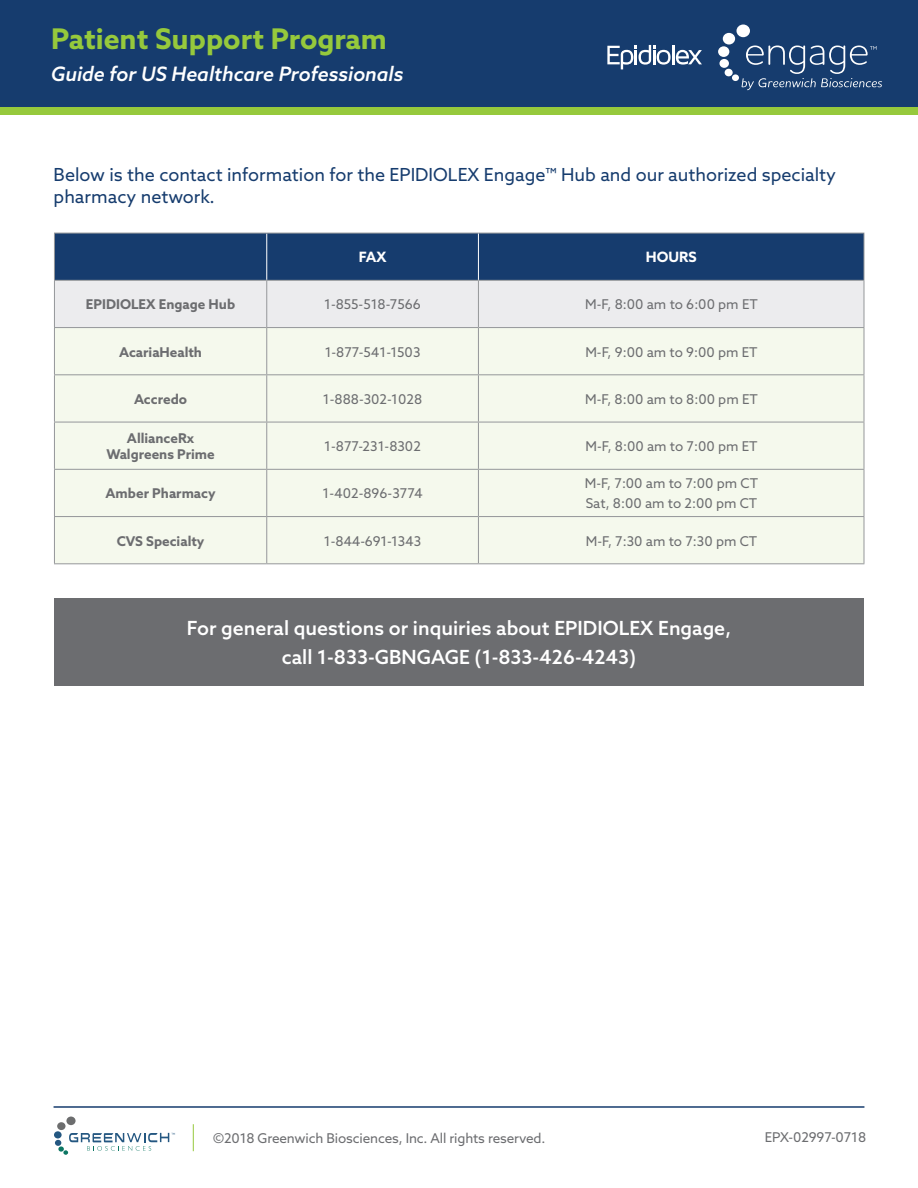
<style>
.page{position:relative;width:918px;height:1188px;background:#fff}
.page>*{position:absolute;margin:0;border:0;box-sizing:border-box;transform-origin:0 0}
.t1{font:700 28.5px "Azo Sans";color:#96c93c}
.t2{font:italic 500 19.8px "Azo Sans";color:#fff}
.t3{font:500 19.5px/28.5px "Azo Sans";color:#fff;text-align:center}
.t4{font:18px/21.6px "Azo Sans";color:#163c6e}
.t5{font:700 14.25px "Azo Sans";color:#fff}
.t6{font:13.5px/20.1px "Azo Sans";color:#6c6d70}
.t7{font:700 13.5px/16.2px "Azo Sans";color:#6c6d70;text-align:center}
</style>
<div class="page">
<div style="left:0;top:0;width:918px;height:108px;background:#163c6e"></div>
<div style="left:0;top:107px;width:918px;height:8px;background:#96c93c"></div>
<svg style="left:607px;top:45px;width:95px;height:24px"></svg>
<div style="left:732px;top:74px;width:7px;height:7px;background:#fff;border-radius:50%"></div>
<div style="left:725px;top:69px;width:8px;height:7px;background:#fff;border-radius:50%"></div>
<div style="left:719px;top:59px;width:10px;height:9px;background:#fff;border-radius:50%"></div>
<div style="left:718px;top:46px;width:11px;height:11px;background:#fff;border-radius:50%"></div>
<div style="left:723px;top:33px;width:12px;height:12px;background:#fff;border-radius:50%"></div>
<div style="left:737px;top:25px;width:13px;height:12px;background:#fff;border-radius:50%"></div>
<svg style="left:742px;top:46px;width:140px;height:44px"></svg>
<hr style="left:54px;top:1106px;width:810px;height:2px;background:#163c6e">
<svg style="left:54px;top:1131px;width:8px;height:7px"></svg>
<div style="left:57px;top:1122px;width:9px;height:8px;background:#6c6d6e;border-radius:50%"></div>
<div style="left:66px;top:1117px;width:10px;height:8px;background:#6c6d6e;border-radius:50%"></div>
<svg style="left:55px;top:1133px;width:120px;height:22px"></svg>
<svg style="left:193px;top:1124px;width:1px;height:27px"></svg>
<div style="left:54px;top:598px;width:810px;height:88px;background:#6c6d70"></div>
<svg style="left:55px;top:234px;width:809px;height:93px;background:#8194ae"></svg>
<div style="left:55px;top:328px;width:809px;height:235px;background:#f5f9ed"></div>
<hr style="left:266px;top:234px;width:1px;height:46px;background:#fff">
<hr style="left:54px;top:280px;width:213px;height:1px;background:#95979a">
<hr style="left:54px;top:281px;width:1px;height:46px;background:#95979a">
<hr style="left:267px;top:280px;width:211px;height:1px;background:#95979a">
<hr style="left:478px;top:280px;width:386px;height:1px;background:#95979a">
<hr style="left:864px;top:281px;width:1px;height:46px;background:#95979a">
<hr style="left:54px;top:328px;width:1px;height:46px;background:#95979a">
<hr style="left:864px;top:328px;width:1px;height:46px;background:#95979a">
<hr style="left:54px;top:375px;width:1px;height:47px;background:#95979a">
<hr style="left:864px;top:375px;width:1px;height:47px;background:#95979a">
<hr style="left:54px;top:423px;width:1px;height:46px;background:#95979a">
<hr style="left:864px;top:423px;width:1px;height:46px;background:#95979a">
<hr style="left:54px;top:470px;width:1px;height:46px;background:#95979a">
<hr style="left:864px;top:470px;width:1px;height:46px;background:#95979a">
<hr style="left:54px;top:517px;width:1px;height:46px;background:#95979a">
<hr style="left:864px;top:517px;width:1px;height:46px;background:#95979a">
<hr style="left:54px;top:563px;width:213px;height:1px;background:#95979a">
<hr style="left:267px;top:563px;width:211px;height:1px;background:#95979a">
<hr style="left:478px;top:563px;width:386px;height:1px;background:#95979a">
<hr style="left:266px;top:281px;width:1px;height:46px;background:#95979a">
<hr style="left:478px;top:281px;width:1px;height:46px;background:#95979a">
<hr style="left:54px;top:327px;width:213px;height:1px;background:#95979a">
<hr style="left:267px;top:327px;width:211px;height:1px;background:#95979a">
<hr style="left:266px;top:328px;width:1px;height:46px;background:#95979a">
<hr style="left:478px;top:327px;width:386px;height:1px;background:#95979a">
<hr style="left:478px;top:328px;width:1px;height:46px;background:#95979a">
<hr style="left:54px;top:374px;width:213px;height:1px;background:#95979a">
<hr style="left:267px;top:374px;width:211px;height:1px;background:#95979a">
<hr style="left:266px;top:375px;width:1px;height:47px;background:#95979a">
<hr style="left:478px;top:374px;width:386px;height:1px;background:#95979a">
<hr style="left:478px;top:375px;width:1px;height:47px;background:#95979a">
<hr style="left:54px;top:422px;width:213px;height:1px;background:#95979a">
<hr style="left:267px;top:422px;width:211px;height:1px;background:#95979a">
<hr style="left:266px;top:423px;width:1px;height:46px;background:#95979a">
<hr style="left:478px;top:422px;width:386px;height:1px;background:#95979a">
<hr style="left:478px;top:423px;width:1px;height:46px;background:#95979a">
<hr style="left:54px;top:469px;width:213px;height:1px;background:#95979a">
<hr style="left:267px;top:469px;width:211px;height:1px;background:#95979a">
<hr style="left:266px;top:470px;width:1px;height:46px;background:#95979a">
<hr style="left:478px;top:469px;width:386px;height:1px;background:#95979a">
<hr style="left:478px;top:470px;width:1px;height:46px;background:#95979a">
<hr style="left:54px;top:516px;width:213px;height:1px;background:#95979a">
<hr style="left:267px;top:516px;width:211px;height:1px;background:#95979a">
<hr style="left:266px;top:517px;width:1px;height:46px;background:#95979a">
<hr style="left:478px;top:516px;width:386px;height:1px;background:#95979a">
<hr style="left:478px;top:517px;width:1px;height:46px;background:#95979a">
<hr style="left:54px;top:233px;width:213px;height:1px;background:#95979a">
<hr style="left:54px;top:234px;width:1px;height:46px;background:#95979a">
<hr style="left:267px;top:233px;width:211px;height:1px;background:#95979a">
<hr style="left:478px;top:233px;width:386px;height:1px;background:#95979a">
<hr style="left:478px;top:234px;width:1px;height:46px;background:#fff">
<hr style="left:864px;top:234px;width:1px;height:46px;background:#95979a">
<h1 class="t1" style="left:51px;top:20px;width:337px">Patient Support Program</h1>
<h2 class="t2" style="left:51px;top:61px;width:354px">Guide for US Healthcare Professionals</h2>
<h3 class="t4" style="left:54px;top:164px;width:784px">Below is the contact information for the EPIDIOLEX Engage™ Hub and our authorized specialty pharmacy network.</h3>
<p class="t5" style="left:359px;top:248px;width:29px">FAX</p>
<p class="t5" style="left:646px;top:248px;width:52px">HOURS</p>
<p class="t7" style="left:86px;top:296px;width:151px">EPIDIOLEX Engage Hub</p>
<p class="t6" style="left:324px;top:294px;width:98px">1-855-518-7566</p>
<p class="t6" style="left:585px;top:294px;width:174px">M-F, 8:00 am to 6:00 pm ET</p>
<p class="t7" style="left:119px;top:343px;width:84px">AcariaHealth</p>
<p class="t6" style="left:325px;top:341px;width:97px">1-877-541-1503</p>
<p class="t6" style="left:585px;top:341px;width:174px">M-F, 9:00 am to 9:00 pm ET</p>
<p class="t7" style="left:134px;top:391px;width:55px">Accredo</p>
<p class="t6" style="left:323px;top:389px;width:101px">1-888-302-1028</p>
<p class="t6" style="left:585px;top:389px;width:174px">M-F, 8:00 am to 8:00 pm ET</p>
<p class="t7" style="left:106px;top:430px;width:110px">AllianceRx<br>Walgreens Prime</p>
<p class="t6" style="left:324px;top:436px;width:98px">1-877-231-8302</p>
<p class="t6" style="left:585px;top:436px;width:174px">M-F, 8:00 am to 7:00 pm ET</p>
<p class="t7" style="left:106px;top:485px;width:112px">Amber Pharmacy</p>
<p class="t6" style="left:323px;top:483px;width:102px">1-402-896-3774</p>
<p class="t6" style="left:585px;top:473px;width:175px">M-F, 7:00 am to 7:00 pm CT<br>Sat, 8:00 am to 2:00 pm CT</p>
<p class="t7" style="left:117px;top:532px;width:89px">CVS Specialty</p>
<p class="t6" style="left:324px;top:531px;width:99px">1-844-691-1343</p>
<p class="t6" style="left:586px;top:531px;width:173px">M-F, 7:30 am to 7:30 pm CT</p>
<h3 class="t3" style="left:187px;top:614px;width:546px">For general questions or inquiries about EPIDIOLEX Engage, call 1-833-GBNGAGE (1-833-426-4243)</h3>
<p class="t6" style="left:213px;top:1128px;width:334px">©2018 Greenwich Biosciences, Inc. All rights reserved.</p>
<p class="t6" style="left:765px;top:1127px;width:103px">EPX-02997-0718</p>
</div>
